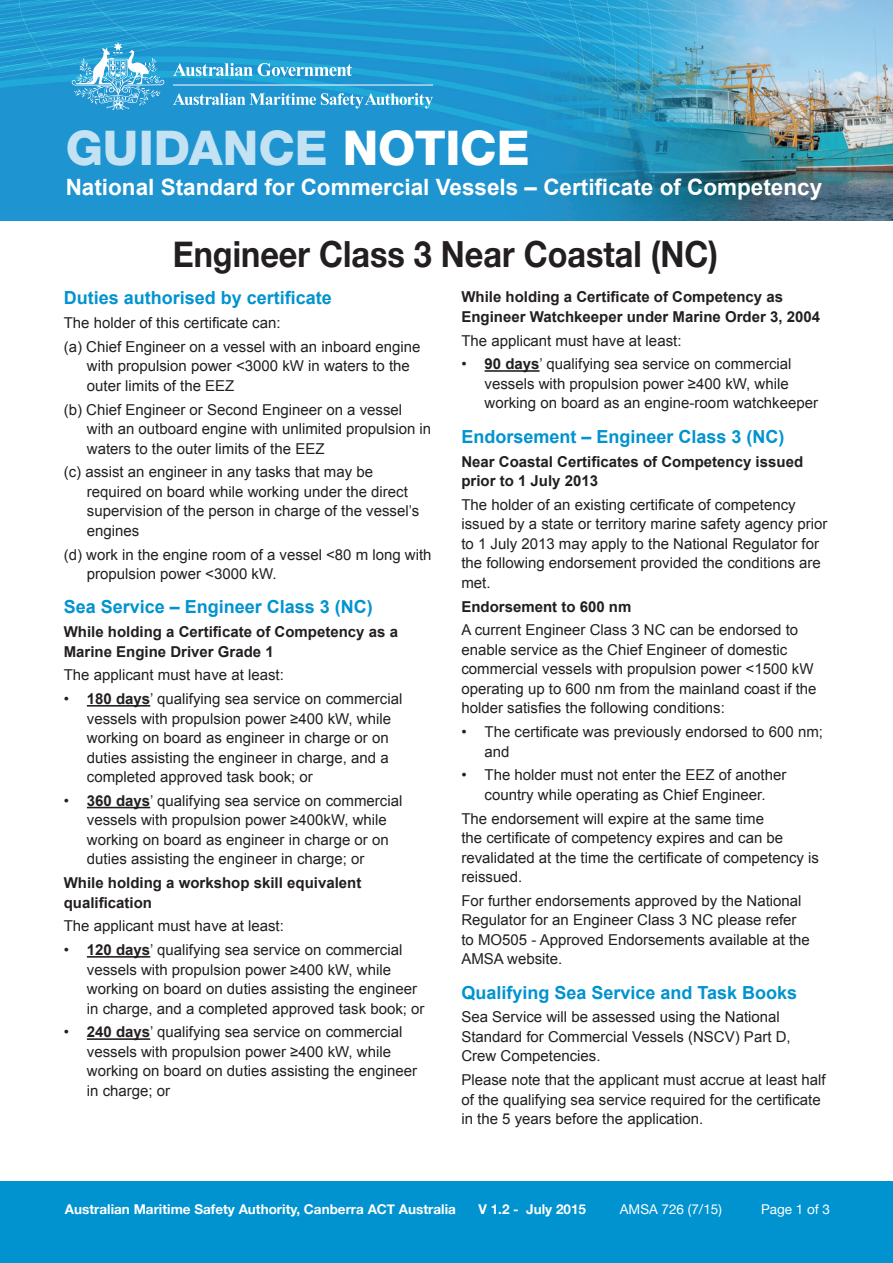
<style>
.page{position:relative;width:893px;height:1263px;background:#fff}
.page>*{position:absolute;margin:0;border:0;box-sizing:border-box;transform-origin:0 0}
.t1{font:800 48px "Helvetica Neue";color:#c3e2f3}
.t2{font:700 36px "Helvetica Neue";color:#231f20;scale:.9 1}
.t3{font:700 22.5px "Arial";color:#fff}
.t4{font:700 18px "Arial";color:#0093d0}
.t5{font:15px/19.5px "Arial";color:#231f20}
.t6{font:700 15px/19.5px "Arial";color:#231f20}
.t7{font:700 13.5px "Helvetica Neue";color:#fff}
.t8{font:13.5px "Helvetica Neue";color:#fff}
.s1{color:#fff}
.s2{font-weight:700}
</style>
<div class="page">
<div style="left:0;top:1181px;width:893px;height:82px;background:#0093d0"></div>
<img style="left:0;top:0;width:893px;height:220px">
<svg style="left:173px;top:63px;width:179px;height:13px"></svg>
<svg style="left:72px;top:42px;width:92px;height:68px;background:#53b1dc"></svg>
<hr style="left:173px;top:85px;width:260px;height:1px;background:#fff">
<svg style="left:173px;top:93px;width:260px;height:16px;background:#5ab2dd"></svg>
<hr style="left:87px;top:705px;width:63px;height:2px;background:#231f20">
<hr style="left:87px;top:807px;width:63px;height:1px;background:#231f20">
<hr style="left:87px;top:956px;width:63px;height:2px;background:#231f20">
<hr style="left:87px;top:1038px;width:63px;height:2px;background:#231f20">
<hr style="left:484px;top:370px;width:56px;height:2px;background:#231f20">
<h1 class="t1" style="left:66px;top:119px;width:465px">GUIDANCE <span class="s1">NOTICE</span></h1>
<h3 class="t3" style="left:66px;top:173px;width:758px">National Standard for Commercial Vessels – Certificate of Competency</h3>
<h2 class="t2" style="left:173px;top:231px;width:607px">Engineer Class 3 Near Coastal (NC)</h2>
<p class="t6" style="left:461px;top:288px;width:360px">While holding a Certificate of Competency as<br>Engineer Watchkeeper under Marine Order 3, 2004</p>
<p class="t5" style="left:461px;top:331px;width:222px">The applicant must have at least:</p>
<p class="t5" style="left:484px;top:354px;width:335px;text-indent:-23px">• <span class="s2">90 days</span>’ qualifying sea service on commercial vessels with propulsion power ≥400 kW, while working on board as an engine-room watchkeeper</p>
<p class="t4" style="left:461px;top:424px;width:325px">Endorsement – Engineer Class 3 (NC)</p>
<p class="t6" style="left:461px;top:452px;width:343px">Near Coastal Certificates of Competency issued prior to 1 July 2013</p>
<p class="t5" style="left:461px;top:495px;width:367px">The holder of an existing certificate of competency issued by a state or territory marine safety agency prior to 1 July 2013 may apply to the National Regulator for the following endorsement provided the conditions are met.</p>
<p class="t6" style="left:461px;top:597px;width:172px">Endorsement to 600 nm</p>
<p class="t5" style="left:461px;top:620px;width:357px">A current Engineer Class 3 NC can be endorsed to enable service as the Chief Engineer of domestic commercial vessels with propulsion power &lt;1500 kW operating up to 600 nm from the mainland coast if the holder satisfies the following conditions:</p>
<p class="t5" style="left:484px;top:722px;width:340px;text-indent:-23px">• The certificate was previously endorsed to 600 nm; and</p>
<p class="t5" style="left:461px;top:765px;width:326px;text-align:center">• The holder must not enter the EEZ of another country while operating as Chief Engineer.</p>
<p class="t5" style="left:461px;top:809px;width:359px">The endorsement will expire at the same time<br>the certificate of competency expires and can be revalidated at the time the certificate of competency is reissued.</p>
<p class="t5" style="left:461px;top:891px;width:350px">For further endorsements approved by the National Regulator for an Engineer Class 3 NC please refer to MO505 - Approved Endorsements available at the AMSA website.</p>
<p class="t4" style="left:461px;top:980px;width:337px">Qualifying Sea Service and Task Books</p>
<p class="t5" style="left:461px;top:1007px;width:331px">Sea Service will be assessed using the National<br>Standard for Commercial Vessels (NSCV) Part D,<br>Crew Competencies.</p>
<p class="t5" style="left:461px;top:1070px;width:366px">Please note that the applicant must accrue at least half of the qualifying sea service required for the certificate in the 5 years before the application.</p>
<p class="t4" style="left:64px;top:286px;width:270px">Duties authorised by certificate</p>
<p class="t5" style="left:64px;top:311px;width:358px;line-height:23.7px">The holder of this certificate can:<br>(a) Chief Engineer on a vessel with an inboard engine</p>
<p class="t5" style="left:87px;top:356px;width:325px">with propulsion power &lt;3000 kW in waters to the outer limits of the EEZ</p>
<p class="t5" style="left:87px;top:400px;width:346px;text-indent:-23px">(b) Chief Engineer or Second Engineer on a vessel with an outboard engine with unlimited propulsion in waters to the outer limits of the EEZ</p>
<p class="t5" style="left:87px;top:462px;width:334px;text-indent:-23px">(c) assist an engineer in any tasks that may be required on board while working under the direct supervision of the person in charge of the vessel’s engines</p>
<p class="t5" style="left:87px;top:545px;width:346px;text-indent:-23px">(d) work in the engine room of a vessel &lt;80 m long with propulsion power &lt;3000 kW.</p>
<p class="t4" style="left:64px;top:595px;width:311px">Sea Service – Engineer Class 3 (NC)</p>
<p class="t6" style="left:64px;top:623px;width:336px">While holding a Certificate of Competency as a<br>Marine Engine Driver Grade 1</p>
<p class="t5" style="left:64px;top:666px;width:222px">The applicant must have at least:</p>
<p class="t5" style="left:87px;top:689px;width:317px;text-indent:-23px">• <span class="s2">180 days</span>’ qualifying sea service on commercial vessels with propulsion power ≥400 kW, while working on board as engineer in charge or on duties assisting the engineer in charge, and a completed approved task book; or</p>
<p class="t5" style="left:87px;top:791px;width:317px;text-indent:-23px">• <span class="s2">360 days</span>’ qualifying sea service on commercial vessels with propulsion power ≥400kW, while working on board as engineer in charge or on duties assisting the engineer in charge; or</p>
<p class="t6" style="left:64px;top:874px;width:299px">While holding a workshop skill equivalent qualification</p>
<p class="t5" style="left:64px;top:916px;width:222px">The applicant must have at least:</p>
<p class="t5" style="left:87px;top:940px;width:339px;text-indent:-23px">• <span class="s2">120 days</span>’ qualifying sea service on commercial vessels with propulsion power ≥400 kW, while working on board on duties assisting the engineer in charge, and a completed approved task book; or</p>
<p class="t5" style="left:87px;top:1022px;width:332px;text-indent:-23px">• <span class="s2">240 days</span>’ qualifying sea service on commercial vessels with propulsion power ≥400 kW, while working on board on duties assisting the engineer in charge; or</p>
<p class="t7" style="left:65px;top:1200px;width:392px">Australian Maritime Safety Authority, Canberra ACT Australia</p>
<p class="t7" style="left:478px;top:1200px;width:109px">V 1.2 - July 2015</p>
<p class="t8" style="left:620px;top:1201px;width:104px">AMSA 726 (7/15)</p>
<p class="t8" style="left:761px;top:1201px;width:71px">Page 1 of 3</p>
</div>
